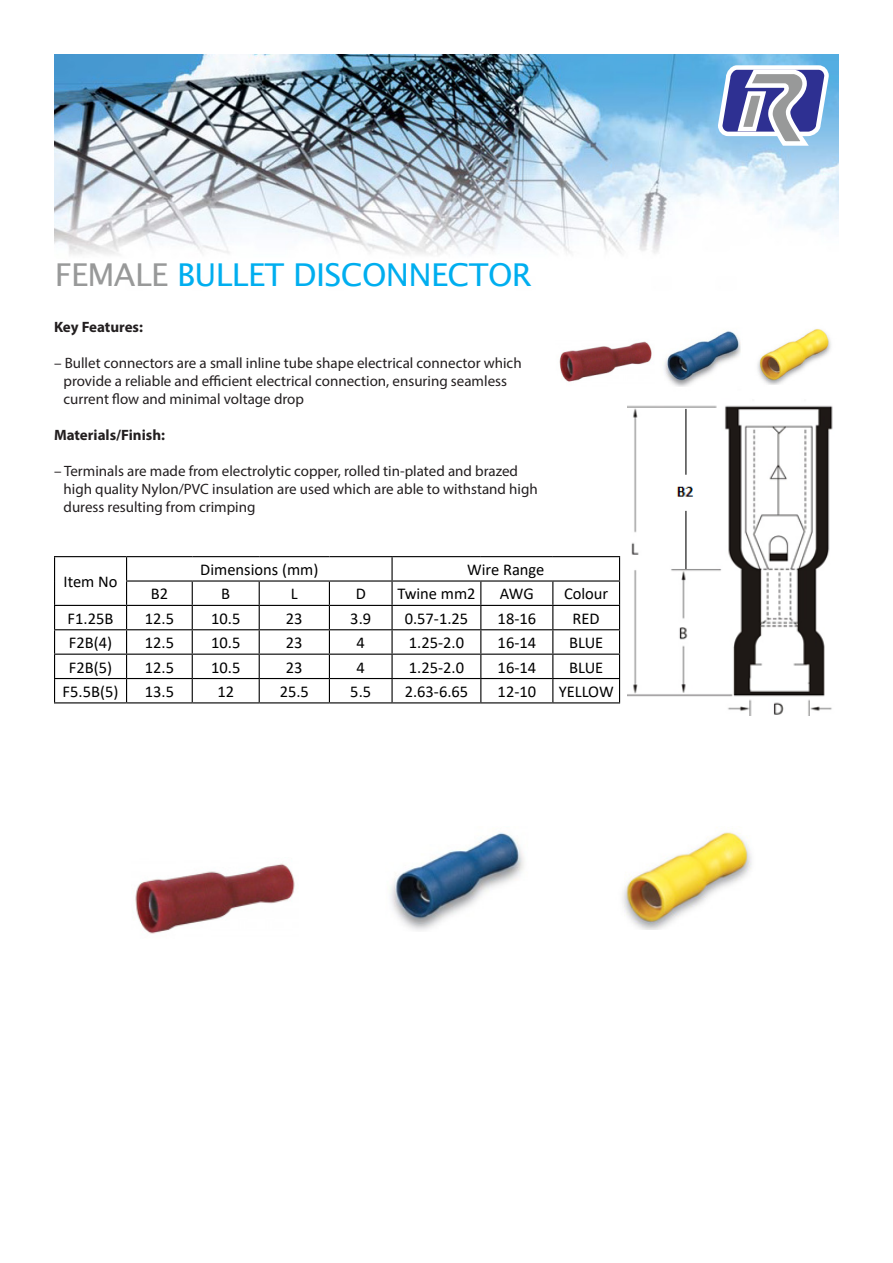
<style>
.page{position:relative;width:893px;height:1263px;background:#fff}
.page>*{position:absolute;margin:0;border:0;box-sizing:border-box;transform-origin:0 0}
.t1{font:31.5px "Lucida Sans";letter-spacing:-.02em;color:#00aeef}
.t2{font:16.5px "Calibri";color:#000}
.t3{font:15px "Myriad Pro";color:#231f20}
.t4{font:700 15px "Myriad Pro";color:#231f20}
.s1{color:#989999}
</style>
<div class="page">
<img style="left:54px;top:54px;width:784px;height:201px">
<svg style="left:716px;top:63px;width:116px;height:85px"></svg>
<img style="left:559px;top:329px;width:272px;height:58px">
<img style="left:627px;top:405px;width:206px;height:310px">
<hr style="left:54px;top:556px;width:73px;height:1px;background:#000">
<hr style="left:127px;top:556px;width:65px;height:1px;background:#000">
<hr style="left:192px;top:556px;width:67px;height:1px;background:#000">
<hr style="left:259px;top:556px;width:70px;height:1px;background:#000">
<hr style="left:329px;top:556px;width:63px;height:1px;background:#000">
<hr style="left:392px;top:556px;width:89px;height:1px;background:#000">
<hr style="left:481px;top:556px;width:72px;height:1px;background:#000">
<hr style="left:553px;top:556px;width:67px;height:1px;background:#000">
<hr style="left:126px;top:580px;width:66px;height:2px;background:#000">
<hr style="left:192px;top:580px;width:67px;height:2px;background:#000">
<hr style="left:259px;top:580px;width:70px;height:2px;background:#000">
<hr style="left:329px;top:580px;width:63px;height:2px;background:#000">
<hr style="left:392px;top:580px;width:89px;height:2px;background:#000">
<hr style="left:481px;top:580px;width:72px;height:2px;background:#000">
<hr style="left:553px;top:580px;width:67px;height:2px;background:#000">
<hr style="left:54px;top:605px;width:73px;height:1px;background:#000">
<hr style="left:127px;top:605px;width:65px;height:1px;background:#000">
<hr style="left:192px;top:605px;width:67px;height:1px;background:#000">
<hr style="left:259px;top:605px;width:70px;height:1px;background:#000">
<hr style="left:329px;top:605px;width:63px;height:1px;background:#000">
<hr style="left:392px;top:605px;width:89px;height:1px;background:#000">
<hr style="left:481px;top:605px;width:72px;height:1px;background:#000">
<hr style="left:553px;top:605px;width:67px;height:1px;background:#000">
<hr style="left:54px;top:629px;width:73px;height:1px;background:#000">
<hr style="left:127px;top:629px;width:65px;height:1px;background:#000">
<hr style="left:192px;top:629px;width:67px;height:1px;background:#000">
<hr style="left:259px;top:629px;width:70px;height:1px;background:#000">
<hr style="left:329px;top:629px;width:63px;height:1px;background:#000">
<hr style="left:392px;top:629px;width:89px;height:1px;background:#000">
<hr style="left:481px;top:629px;width:72px;height:1px;background:#000">
<hr style="left:553px;top:629px;width:67px;height:1px;background:#000">
<hr style="left:54px;top:654px;width:73px;height:1px;background:#000">
<hr style="left:127px;top:654px;width:65px;height:1px;background:#000">
<hr style="left:192px;top:654px;width:67px;height:1px;background:#000">
<hr style="left:259px;top:654px;width:70px;height:1px;background:#000">
<hr style="left:329px;top:654px;width:63px;height:1px;background:#000">
<hr style="left:392px;top:654px;width:89px;height:1px;background:#000">
<hr style="left:481px;top:654px;width:72px;height:1px;background:#000">
<hr style="left:553px;top:654px;width:67px;height:1px;background:#000">
<hr style="left:54px;top:678px;width:73px;height:1px;background:#000">
<hr style="left:127px;top:678px;width:65px;height:1px;background:#000">
<hr style="left:192px;top:678px;width:67px;height:1px;background:#000">
<hr style="left:259px;top:678px;width:70px;height:1px;background:#000">
<hr style="left:329px;top:678px;width:63px;height:1px;background:#000">
<hr style="left:392px;top:678px;width:89px;height:1px;background:#000">
<hr style="left:481px;top:678px;width:72px;height:1px;background:#000">
<hr style="left:553px;top:678px;width:67px;height:1px;background:#000">
<hr style="left:54px;top:702px;width:73px;height:1px;background:#000">
<hr style="left:127px;top:702px;width:65px;height:1px;background:#000">
<hr style="left:192px;top:702px;width:67px;height:1px;background:#000">
<hr style="left:259px;top:702px;width:70px;height:1px;background:#000">
<hr style="left:329px;top:702px;width:63px;height:1px;background:#000">
<hr style="left:392px;top:702px;width:89px;height:1px;background:#000">
<hr style="left:481px;top:702px;width:72px;height:1px;background:#000">
<hr style="left:553px;top:702px;width:67px;height:1px;background:#000">
<svg style="left:54px;top:557px;width:1px;height:145px"></svg>
<hr style="left:391px;top:557px;width:2px;height:23px;background:#000">
<hr style="left:391px;top:582px;width:2px;height:23px;background:#000">
<hr style="left:391px;top:606px;width:2px;height:23px;background:#000">
<hr style="left:391px;top:630px;width:2px;height:24px;background:#000">
<hr style="left:391px;top:655px;width:2px;height:23px;background:#000">
<svg style="left:126px;top:557px;width:1px;height:145px"></svg>
<svg style="left:192px;top:582px;width:1px;height:120px"></svg>
<svg style="left:259px;top:582px;width:1px;height:120px"></svg>
<svg style="left:329px;top:582px;width:1px;height:120px"></svg>
<hr style="left:391px;top:679px;width:2px;height:23px;background:#000">
<svg style="left:480px;top:582px;width:1px;height:120px"></svg>
<svg style="left:552px;top:582px;width:1px;height:120px"></svg>
<svg style="left:619px;top:557px;width:1px;height:145px"></svg>
<img style="left:135px;top:863px;width:160px;height:71px">
<img style="left:390px;top:832px;width:134px;height:99px">
<img style="left:622px;top:828px;width:130px;height:101px">
<p class="t1" style="left:55px;top:257px;width:479px"><span class="s1">FEMALE</span> BULLET DISCONNECTOR</p>
<p class="t4" style="left:54px;top:317px;width:91px">Key Features:</p>
<p class="t3" style="left:54px;top:353px;width:469px">– Bullet connectors are a small inline tube shape electrical connector which</p>
<p class="t3" style="left:64px;top:371px;width:445px">provide a reliable and efficient electrical connection, ensuring seamless</p>
<p class="t3" style="left:64px;top:389px;width:242px">current flow and minimal voltage drop</p>
<p class="t4" style="left:54px;top:425px;width:113px">Materials/Finish:</p>
<p class="t3" style="left:54px;top:461px;width:466px">– Terminals are made from electrolytic copper, rolled tin-plated and brazed</p>
<p class="t3" style="left:64px;top:479px;width:476px">high quality Nylon/PVC insulation are used which are able to withstand high</p>
<p class="t3" style="left:64px;top:497px;width:193px">duress resulting from crimping</p>
<p class="t2" style="left:64px;top:570px;width:55px">Item No</p>
<p class="t2" style="left:200px;top:558px;width:120px">Dimensions (mm)</p>
<p class="t2" style="left:467px;top:558px;width:79px">Wire Range</p>
<p class="t2" style="left:151px;top:582px;width:19px">B2</p>
<p class="t2" style="left:221px;top:582px;width:10px">B</p>
<p class="t2" style="left:291px;top:582px;width:8px">L</p>
<p class="t2" style="left:356px;top:582px;width:12px">D</p>
<p class="t2" style="left:397px;top:582px;width:80px">Twine mm2</p>
<p class="t2" style="left:500px;top:582px;width:35px">AWG</p>
<p class="t2" style="left:564px;top:582px;width:46px">Colour</p>
<p class="t2" style="left:68px;top:607px;width:47px">F1.25B</p>
<p class="t2" style="left:145px;top:607px;width:31px">12.5</p>
<p class="t2" style="left:211px;top:607px;width:31px">10.5</p>
<p class="t2" style="left:286px;top:607px;width:18px">23</p>
<p class="t2" style="left:350px;top:607px;width:22px">3.9</p>
<p class="t2" style="left:405px;top:607px;width:65px">0.57-1.25</p>
<p class="t2" style="left:498px;top:607px;width:40px">18-16</p>
<p class="t2" style="left:573px;top:607px;width:29px">RED</p>
<p class="t2" style="left:69px;top:631px;width:45px">F2B(4)</p>
<p class="t2" style="left:145px;top:631px;width:31px">12.5</p>
<p class="t2" style="left:211px;top:631px;width:31px">10.5</p>
<p class="t2" style="left:286px;top:631px;width:18px">23</p>
<p class="t2" style="left:357px;top:631px;width:10px">4</p>
<p class="t2" style="left:409px;top:631px;width:57px">1.25-2.0</p>
<p class="t2" style="left:498px;top:631px;width:40px">16-14</p>
<p class="t2" style="left:569px;top:631px;width:36px">BLUE</p>
<p class="t2" style="left:69px;top:656px;width:45px">F2B(5)</p>
<p class="t2" style="left:145px;top:656px;width:31px">12.5</p>
<p class="t2" style="left:211px;top:656px;width:31px">10.5</p>
<p class="t2" style="left:286px;top:656px;width:18px">23</p>
<p class="t2" style="left:357px;top:656px;width:10px">4</p>
<p class="t2" style="left:409px;top:656px;width:57px">1.25-2.0</p>
<p class="t2" style="left:498px;top:656px;width:40px">16-14</p>
<p class="t2" style="left:569px;top:656px;width:36px">BLUE</p>
<p class="t2" style="left:63px;top:680px;width:57px">F5.5B(5)</p>
<p class="t2" style="left:145px;top:680px;width:31px">13.5</p>
<p class="t2" style="left:217px;top:680px;width:18px">12</p>
<p class="t2" style="left:280px;top:680px;width:31px">25.5</p>
<p class="t2" style="left:350px;top:680px;width:22px">5.5</p>
<p class="t2" style="left:405px;top:680px;width:65px">2.63-6.65</p>
<p class="t2" style="left:498px;top:680px;width:40px">12-10</p>
<p class="t2" style="left:559px;top:680px;width:57px">YELLOW</p>
</div>
